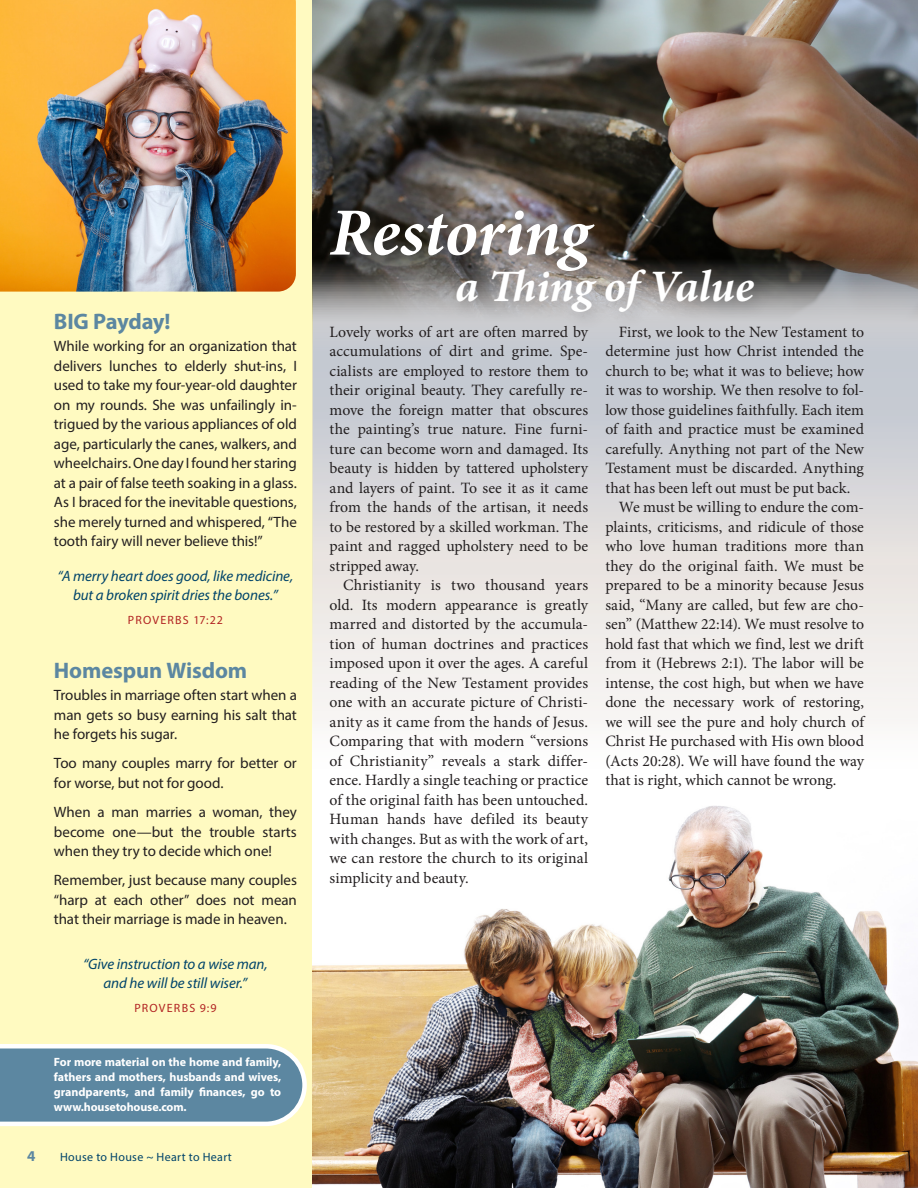
<style>
.page{position:relative;width:918px;height:1188px;background:#fff}
.page>*{position:absolute;margin:0;border:0;box-sizing:border-box;transform-origin:0 0}
.Side_Article_Heading{font:italic 700 67.5px "Minion Pro";letter-spacing:-.01em;color:#fff}
.Side_Article_Heading-2{font:italic 700 45px "Minion Pro";letter-spacing:-.005em;color:#fff}
.Side_Article_Heading-3{font:700 22.5px "Myriad Pro";letter-spacing:-.01em;color:#5c87a1}
.Body_Serif{font:15.75px/19.5px "Minion Pro";color:#231f20;text-align:justify}
.Body_Sans-Serif{font:15px/19.5px "Myriad Pro";letter-spacing:-.005em;color:#231f20;text-align:justify}
.scripture_1{font:italic 15px/19.5px "Myriad Pro";letter-spacing:-.005em;color:#00446a;text-align:center}
.t1{font:700 15px "Myriad Pro";color:#5c87a1}
.t2{font:700 12px/15px "Myriad Pro";letter-spacing:-.01em;color:#fff;text-align:justify}
.t3{font:12px "Myriad Pro";letter-spacing:.03em;color:#00446a}
.scripture_attributio{font:12px "Myriad Pro";letter-spacing:.095em;color:#b22423}
</style>
<div class="page">
<div style="left:0;top:0;width:313px;height:1188px;background:#fffac1"></div>
<svg style="left:0;top:1044px;width:307px;height:82px;background:#7398ac"></svg>
<img style="left:0;top:0;width:296px;height:292px">
<img style="left:313px;top:0;width:605px;height:243px">
<svg style="left:313px;top:243px;width:605px;height:324px;background:#cbcbcf"></svg>
<div style="left:313px;top:567px;width:605px;height:241px;background:#f1eeec"></div>
<img style="left:313px;top:728px;width:605px;height:460px">
<div style="left:321px;top:200px;width:452px;height:132px;background:#231f20;opacity:.25"></div>
<p class="Side_Article_Heading-3" style="left:54px;top:306px;width:118px">BIG Payday!</p>
<p class="Body_Sans-Serif" style="left:54px;top:336px;width:245px">While working for an organization that delivers lunches to elderly shut-ins, I used to take my four-year-old daughter on my rounds. She was unfailingly in&shy;trigued by the various appliances of old age, particularly the canes, walkers, and wheelchairs. One day I found her staring at a pair of false teeth soaking in a glass.<br>As I braced for the inevitable questions, she merely turned and whispered, “The tooth fairy will never believe this!”</p>
<p class="scripture_1" style="left:58px;top:565px;width:237px">“A merry heart does good, like medicine, but a broken spirit dries the bones.”</p>
<p class="scripture_attributio" style="left:128px;top:613px;width:97px">PROVERBS 17:22</p>
<p class="Side_Article_Heading-3" style="left:54px;top:655px;width:195px">Homespun Wisdom</p>
<p class="Body_Sans-Serif" style="left:54px;top:685px;width:245px">Troubles in marriage often start when a man gets so busy earning his salt that he forgets his sugar.</p>
<p class="Body_Sans-Serif" style="left:54px;top:753px;width:244px">Too many couples marry for better or for worse, but not for good.</p>
<p class="Body_Sans-Serif" style="left:54px;top:802px;width:245px">When a man marries a woman, they become one—but the trouble starts when they try to decide which one!</p>
<p class="Body_Sans-Serif" style="left:54px;top:870px;width:245px">Remember, just because many couples “harp at each other” does not mean that their marriage is made in heaven.</p>
<p class="scripture_1" style="left:83px;top:954px;width:186px">“Give instruction to a wise man, and he will be still wiser.”</p>
<p class="scripture_attributio" style="left:134px;top:1001px;width:84px">PROVERBS 9:9</p>
<p class="t2" style="left:54px;top:1054px;width:229px">For more material on the home and family, fathers and mothers, husbands and wives, grandparents, and family finances, go to www.housetohouse.com.</p>
<p class="t1" style="left:27px;top:1146px;width:10px">4</p>
<p class="t3" style="left:60px;top:1150px;width:173px">House to House ~ Heart to Heart</p>
<p class="Side_Article_Heading" style="left:330px;top:185px;width:262px">Restoring</p>
<p class="Side_Article_Heading-2" style="left:455px;top:255px;width:300px">a Thing of Value</p>
<p class="Body_Serif" style="left:330px;top:322px;width:260px">Lovely works of art are often marred by accumulations of dirt and grime. Spe&shy;cialists are employed to restore them to their original beauty. They carefully re&shy;move the foreign matter that obscures the painting’s true nature. Fine furni&shy;ture can become worn and damaged. Its beauty is hidden by tattered upholstery and layers of paint. To see it as it came from the hands of the artisan, it needs to be restored by a skilled workman. The paint and ragged upholstery need to be stripped away.</p>
<p class="Body_Serif" style="left:330px;top:576px;width:260px;text-indent:14px">Christianity is two thousand years old. Its modern appearance is greatly marred and distorted by the accumula&shy;tion of human doctrines and practices imposed upon it over the ages. A careful reading of the New Testament provides one with an accurate picture of Christi&shy;anity as it came from the hands of Jesus.<br>Comparing that with modern “versions of Christianity” reveals a stark differ&shy;ence. Hardly a single teaching or practice of the original faith has been untouched.<br>Human hands have defiled its beauty with changes. But as with the work of art, we can restore the church to its original simplicity and beauty.</p>
<p class="Body_Serif" style="left:605px;top:322px;width:260px;text-indent:14px">First, we look to the New Testament to determine just how Christ intended the church to be; what it was to believe; how it was to worship. We then resolve to fol&shy;low those guidelines faithfully. Each item of faith and practice must be examined carefully. Anything not part of the New Testament must be discarded. Anything that has been left out must be put back.</p>
<p class="Body_Serif" style="left:605px;top:498px;width:260px;text-indent:14px">We must be willing to endure the com&shy;plaints, criticisms, and ridicule of those who love human traditions more than they do the original faith. We must be prepared to be a minority because Jesus said, “Many are called, but few are cho&shy;sen” (Matthew 22:14). We must resolve to hold fast that which we find, lest we drift from it (Hebrews 2:1). The labor will be intense, the cost high, but when we have done the necessary work of restoring, we will see the pure and holy church of Christ He purchased with His own blood (Acts 20:28). We will have found the way that is right, which cannot be wrong.</p>
</div>
